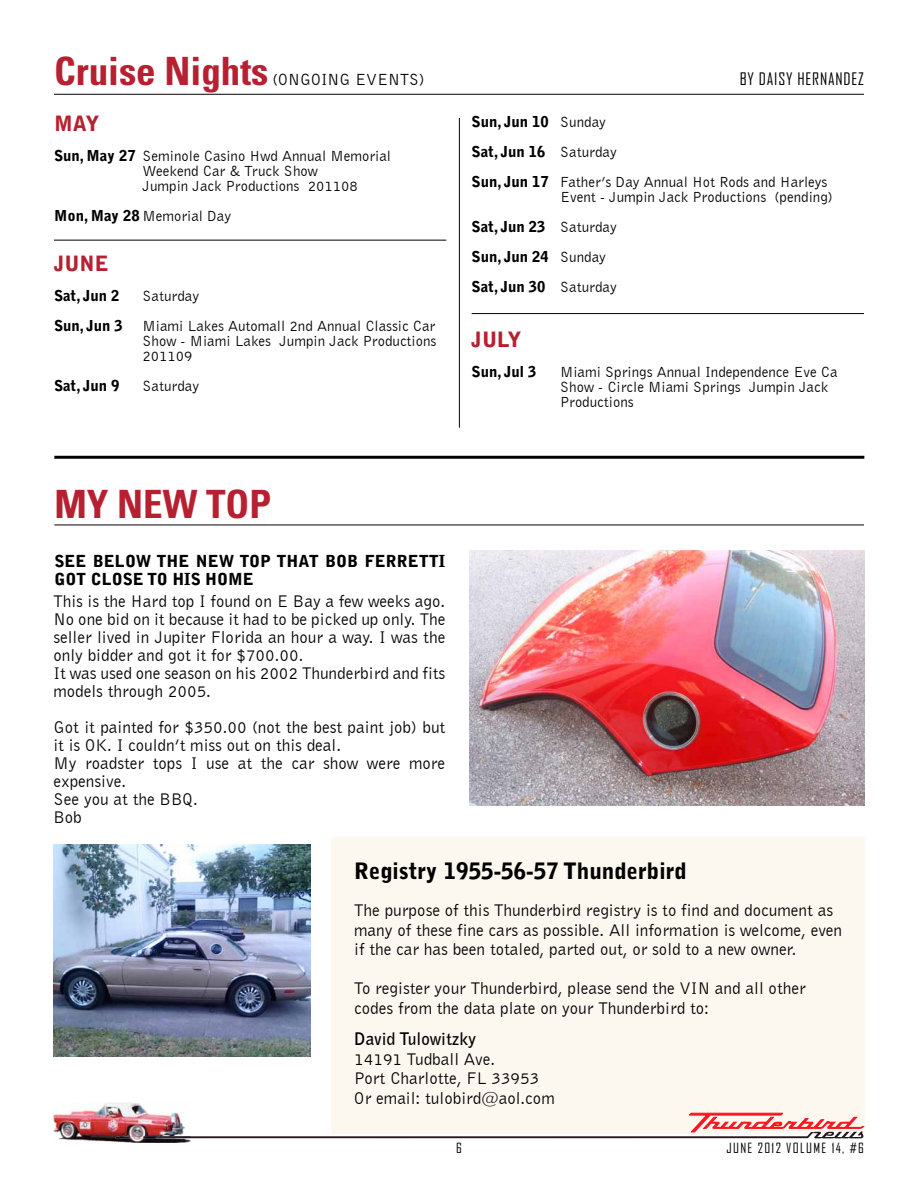
<style>
.page{position:relative;width:918px;height:1188px;background:#fff}
.page>*{position:absolute;margin:0;border:0;box-sizing:border-box;transform-origin:0 0}
.t1{font:700 condensed 39px "Univers";color:#b72030}
.t2{font:900 22.5px "Bell Gothic Std";color:#000}
.t3{font:900 21px "Bell Gothic Std";color:#b72030}
.t4{font:17.25px/18px "Bell Gothic BT";color:#000}
.t5{font:700 17.25px "Bell Gothic BT";color:#000}
.t6{font:900 16.5px/18px "Bell Gothic Std";color:#000}
.t7{font:16.5px "Agency FB";letter-spacing:.05em;color:#000}
.t8{font:16.5px "Bell Gothic BT";color:#000}
.t9{font:15px/15px "Bell Gothic BT";color:#000}
.t10{font:900 15px/30px "Bell Gothic Std";color:#000}
.t11{font:13.5px "Agency FB";letter-spacing:.1em;color:#000}
.s1{font-family:"Bell Gothic BT";font-weight:400}
.s2{font-family:"Bell Gothic Std";font-weight:900}
</style>
<div class="page">
<hr style="left:54px;top:456px;width:810px;height:3px;background:#000">
<img style="left:470px;top:550px;width:395px;height:256px">
<img style="left:53px;top:845px;width:257px;height:211px">
<hr style="left:54px;top:525px;width:810px;height:1px;background:#000">
<div style="left:331px;top:838px;width:534px;height:296px;background:#fcf7ef"></div>
<svg style="left:191px;top:1113px;width:674px;height:25px"></svg>
<img style="left:53px;top:1102px;width:138px;height:41px">
<img style="left:115px;top:1136px;width:76px;height:2px">
<hr style="left:54px;top:94px;width:810px;height:1px;background:#000">
<hr style="left:54px;top:240px;width:392px;height:1px;background:#000">
<hr style="left:472px;top:313px;width:392px;height:1px;background:#000">
<hr style="left:459px;top:118px;width:1px;height:310px;background:#000">
<h1 class="t1" style="left:54px;top:47px;width:216px">Cruise Nights</h1>
<p class="t8" style="left:273px;top:69px;width:153px">(ONGOING EVENTS)</p>
<p class="t7" style="left:740px;top:69px;width:126px">BY DAISY HERNANDEZ</p>
<p class="t10" style="left:472px;top:106px;width:147px">Sun, Jun 10 <span class="s1">Sunday<br></span>Sat, Jun 16 <span class="s1">Saturday</span></p>
<p class="t9" style="left:560px;top:174px;width:274px;text-indent:-88px"><span class="s2">Sun, Jun 17</span> Father’s Day Annual Hot Rods and Harleys<br>Event - Jumpin Jack Productions (pending)</p>
<p class="t10" style="left:472px;top:211px;width:147px">Sat, Jun 23 <span class="s1">Saturday<br></span>Sun, Jun 24 <span class="s1">Sunday<br></span>Sat, Jun 30 <span class="s1">Saturday</span></p>
<p class="t3" style="left:472px;top:327px;width:51px">JULY</p>
<p class="t10" style="left:472px;top:357px;width:66px">Sun, Jul 3</p>
<p class="t9" style="left:560px;top:364px;width:279px">Miami Springs Annual Independence Eve Ca<br>Show - Circle Miami Springs Jumpin Jack<br>Productions</p>
<p class="t3" style="left:54px;top:111px;width:47px">MAY</p>
<p class="t9" style="left:142px;top:148px;width:250px;text-indent:-88px"><span class="s2">Sun, May 27</span> Seminole Casino Hwd Annual Memorial<br>Weekend Car &amp; Truck Show<br>Jumpin Jack Productions 201108</p>
<p class="t9" style="left:54px;top:208px;width:179px"><span class="s2">Mon, May 28</span> Memorial Day</p>
<p class="t3" style="left:54px;top:252px;width:56px">JUNE</p>
<p class="t10" style="left:54px;top:281px;width:67px">Sat, Jun 2</p>
<p class="t9" style="left:143px;top:288px;width:58px">Saturday</p>
<p class="t10" style="left:54px;top:311px;width:70px">Sun, Jun 3</p>
<p class="t9" style="left:142px;top:318px;width:295px;text-align:justify">Miami Lakes Automall 2nd Annual Classic Car Show - Miami Lakes Jumpin Jack Productions 201109</p>
<p class="t10" style="left:54px;top:371px;width:67px">Sat, Jun 9</p>
<p class="t9" style="left:143px;top:378px;width:58px">Saturday</p>
<h1 class="t1" style="left:54px;top:480px;width:218px">MY NEW TOP</h1>
<p class="t6" style="left:54px;top:552px;width:393px">SEE BELOW THE NEW TOP THAT BOB FERRETTI<br>GOT CLOSE TO HIS HOME</p>
<p class="t4" style="left:53px;top:592px;width:393px">This is the Hard top I found on E Bay a few weeks ago.<br>No one bid on it because it had to be picked up only. The seller lived in Jupiter Florida an hour a way. I was the only bidder and got it for $700.00.<br>It was used one season on his 2002 Thunderbird and fits models through 2005.</p>
<p class="t4" style="left:53px;top:718px;width:393px">Got it painted for $350.00 (not the best paint job) but it is OK. I couldn’t miss out on this deal.<br>My roadster tops I use at the car show were more expensive.<br>See you at the BBQ.<br>Bob</p>
<h2 class="t2" style="left:354px;top:857px;width:334px">Registry 1955-56-57 Thunderbird</h2>
<p class="t4" style="left:354px;top:900px;width:490px;line-height:19.5px">The purpose of this Thunderbird registry is to find and document as many of these fine cars as possible. All information is welcome, even if the car has been totaled, parted out, or sold to a new owner.</p>
<p class="t4" style="left:354px;top:978px;width:453px;line-height:19.5px">To register your Thunderbird, please send the VIN and all other codes from the data plate on your Thunderbird to:</p>
<p class="t5" style="left:354px;top:1028px;width:123px">David Tulowitzky</p>
<p class="t4" style="left:354px;top:1049px;width:202px;line-height:19.5px">14191 Tudball Ave.<br>Port Charlotte, FL 33953<br>Or email: tulobird@aol.com</p>
<p class="t11" style="left:456px;top:1140px;width:7px">6</p>
<p class="t11" style="left:726px;top:1140px;width:139px">JUNE 2012 VOLUME 14, #6</p>
</div>
